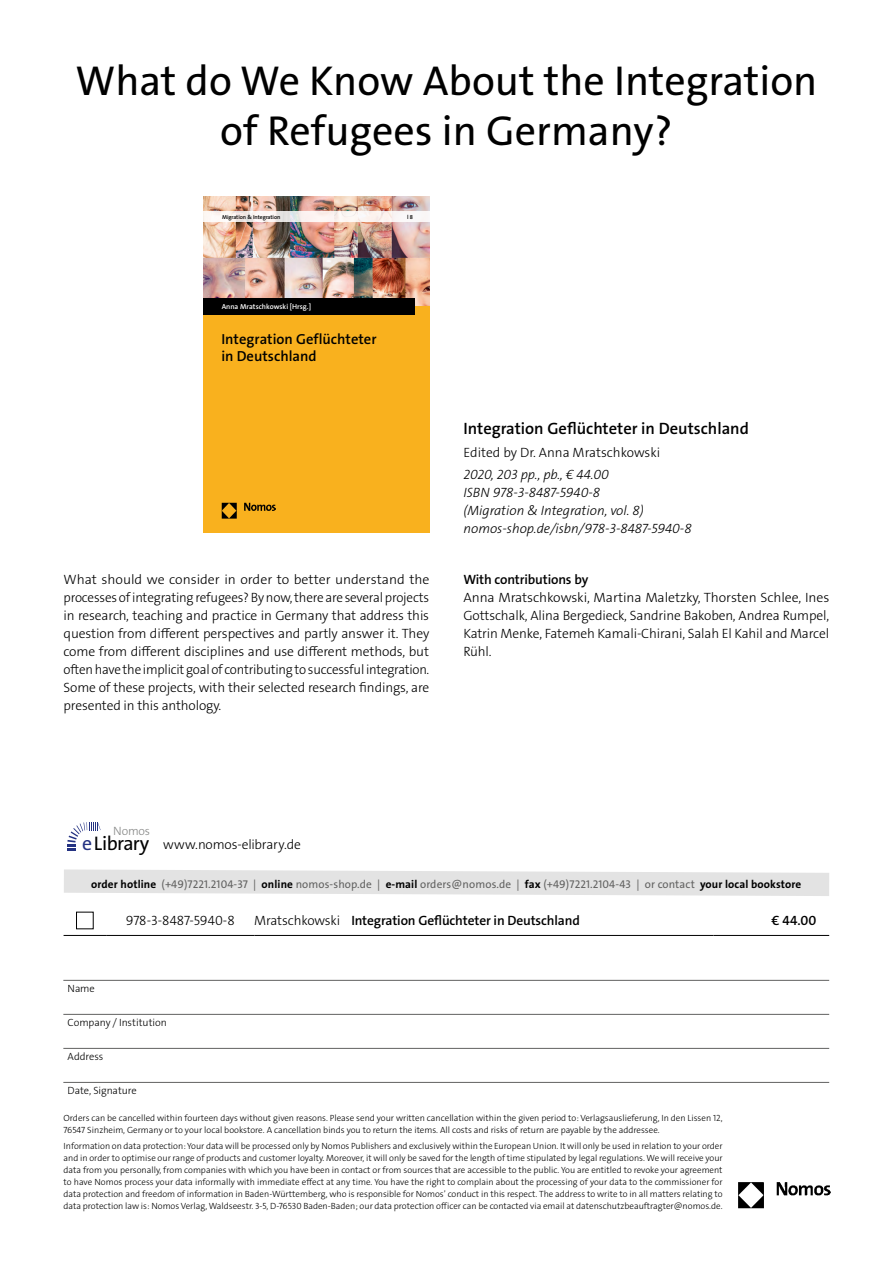
<style>
.page{position:relative;width:893px;height:1263px;background:#fff}
.page>*{position:absolute;margin:0;border:0;box-sizing:border-box;transform-origin:0 0}
.t1{font:42px/50.4px "The Sans Os F";color:#000;text-align:center}
.t2{font:19.8px "The Sans Os F";letter-spacing:-.03em;color:#000}
.t3{font:600 16.5px "The Sans Os F";color:#000}
.t4{font:600 14.55px/17.7px "The Sans Os F";color:#000}
.t5{font:300 13.5px/18px "The Sans Os F";letter-spacing:-.01em;color:#000;text-align:justify}
.t6{font:italic 300 13.5px/18px "The Sans Os F";color:#000}
.t7{font:600 13.5px "The Sans Os F";letter-spacing:-.01em;color:#000}
.t8{font:300 12.15px "The Sans Os F";letter-spacing:-.02em;color:#868786}
.t9{font:11.25px "The Sans Os F";letter-spacing:.01em;color:#626261}
.t10{font:300 10.5px "The Sans Os F";letter-spacing:-.01em;color:#000}
.t11{font:300 9px/12px "The Sans Os F";color:#000}
.t12{font:600 7.35px "The Sans Os F";color:#fff}
.t13{font:600 5.7px "The Sans Os F";letter-spacing:-.015em;color:#000}
.s1{color:#243282}
.s2{font-weight:700;color:#000}
.s3{font-weight:300}
</style>
<div class="page">
<hr style="left:63px;top:980px;width:766px;height:1px;background:#626261">
<hr style="left:63px;top:1014px;width:766px;height:1px;background:#626261">
<hr style="left:63px;top:1048px;width:766px;height:1px;background:#626261">
<hr style="left:63px;top:1082px;width:766px;height:1px;background:#626261">
<img style="left:738px;top:1182px;width:92px;height:27px">
<hr style="left:64px;top:935px;width:42px;height:1px;background:#000">
<hr style="left:106px;top:935px;width:148px;height:1px;background:#000">
<hr style="left:254px;top:935px;width:459px;height:1px;background:#000">
<hr style="left:713px;top:935px;width:116px;height:1px;background:#000">
<div style="left:76px;top:912px;width:17px;height:17px;border:1px solid #000"></div>
<svg style="left:64px;top:869px;width:765px;height:27px;background:#e6e6e6"></svg>
<svg style="left:67px;top:822px;width:34px;height:28px"></svg>
<img style="left:203px;top:197px;width:226px;height:109px">
<div style="left:203px;top:306px;width:226px;height:226px;background:#f9b11e"></div>
<svg style="left:203px;top:211px;width:226px;height:11px;fill:#fbf4f2"></svg>
<img style="left:222px;top:502px;width:54px;height:16px">
<div style="left:203px;top:298px;width:212px;height:16px;background:#000"></div>
<h1 class="t1" style="left:75px;top:56px;width:743px">What do We Know About the Integration of Refugees in Germany?</h1>
<p class="t13" style="left:222px;top:213px;width:60px">Migration &amp; Integration</p>
<p class="t13" style="left:407px;top:213px;width:7px">l8</p>
<p class="t12" style="left:222px;top:302px;width:91px">Anna Mratschkowski [Hrsg.]</p>
<h3 class="t4" style="left:221px;top:330px;width:157px">Integration Geflüchteter in Deutschland</h3>
<h3 class="t3" style="left:463px;top:418px;width:287px">Integration Geflüchteter in Deutschland</h3>
<h3 class="t5" style="left:463px;top:443px;width:198px">Edited by Dr. Anna Mratschkowski</h3>
<h3 class="t6" style="left:463px;top:466px;width:230px">2020, 203 pp., pb., € 44.00<br>ISBN 978-3-8487-5940-8<br>(Migration &amp; Integration, vol. 8) nomos-shop.de/isbn/978-3-8487-5940-8</h3>
<p class="t5" style="left:64px;top:571px;width:367px">What should we consider in order to better understand the processes of integrating refugees? By now, there are several projects in research, teaching and practice in Germany that address this question from different perspectives and partly answer it. They come from different disciplines and use different methods, but often have the implicit goal of contributing to successful integration.<br>Some of these projects, with their selected research findings, are presented in this anthology.</p>
<h3 class="t7" style="left:463px;top:571px;width:126px">With contributions by</h3>
<h3 class="t5" style="left:463px;top:589px;width:367px">Anna Mratschkowski, Martina Maletzky, Thorsten Schlee, Ines Gottschalk, Alina Bergedieck, Sandrine Bakoben, Andrea Rumpel, Katrin Menke, Fatemeh Kamali-Chirani, Salah El Kahil and Marcel Rühl.</h3>
<h3 class="t8" style="left:113px;top:823px;width:38px">Nomos</h3>
<h2 class="t2" style="left:82px;top:831px;width:69px"><span class="s1">e</span>Library</h2>
<h3 class="t5" style="left:163px;top:835px;width:139px">www.nomos-elibrary.de</h3>
<p class="t9" style="left:91px;top:876px;width:712px"><span class="s2">order hotline</span> (+49)7221.2104-37 | <span class="s2">online</span> nomos-shop.de | <span class="s2">e-mail</span> orders@nomos.de | <span class="s2">fax</span> (+49)7221.2104-43 | or contact <span class="s2">your local bookstore</span></p>
<h3 class="t5" style="left:126px;top:912px;width:111px">978-3-8487-5940-8</h3>
<h3 class="t7" style="left:254px;top:912px;width:327px"><span class="s3">Mratschkowski</span> Integration Geflüchteter in Deutschland</h3>
<h3 class="t7" style="left:772px;top:912px;width:46px">€ 44.00</h3>
<p class="t10" style="left:68px;top:982px;width:29px">Name</p>
<p class="t10" style="left:68px;top:1016px;width:101px">Company / Institution</p>
<p class="t10" style="left:68px;top:1050px;width:37px">Address</p>
<p class="t10" style="left:68px;top:1084px;width:71px">Date, Signature</p>
<p class="t11" style="left:64px;top:1111px;width:661px">Orders can be cancelled within fourteen days without given reasons. Please send your written cancellation within the given period to: Verlagsauslieferung, In den Lissen 12,<br>76547 Sinzheim, Germany or to your local bookstore. A cancellation binds you to return the items. All costs and risks of return are payable by the addressee.</p>
<p class="t11" style="left:64px;top:1140px;width:661px;text-align:justify">Information on data protection: Your data will be processed only by Nomos Publishers and exclusively within the European Union. It will only be used in relation to your order and in order to optimise our range of products and customer loyalty. Moreover, it will only be saved for the length of time stipulated by legal regulations. We will receive your data from you personally, from companies with which you have been in contact or from sources that are accessible to the public. You are entitled to revoke your agreement to have Nomos process your data informally with immediate effect at any time. You have the right to complain about the processing of your data to the commissioner for data protection and freedom of information in Baden-Württemberg, who is responsible for Nomos’ conduct in this respect. The address to write to in all matters relating to data protection law is: Nomos Verlag, Waldseestr. 3-5, D-76530 Baden-Baden; our data protection officer can be contacted via email at datenschutzbeauftragter@nomos.de.</p>
</div>
